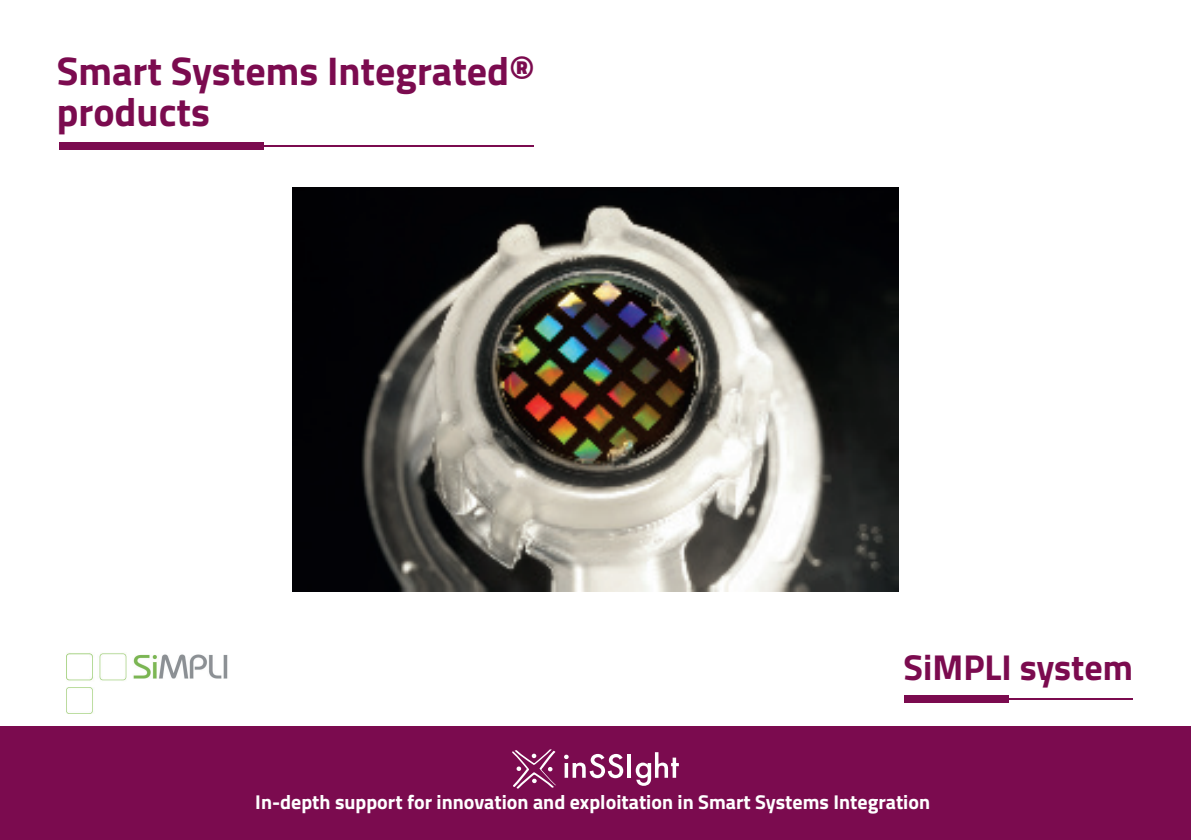
<style>
.page{position:relative;width:1191px;height:840px;background:#fff}
.page>*{position:absolute;margin:0;border:0;box-sizing:border-box;transform-origin:0 0}
.t1{font:700 40px/40px "Titillium";color:#7b0b4f}
.t2{font:700 36px "Titillium";color:#7b0b4f}
.t3{font:700 20px "Titillium";color:#fff}
</style>
<div class="page">
<div style="left:0;top:726px;width:1191px;height:113px;background:#7b0b4f"></div>
<svg style="left:564px;top:753px;width:59px;height:24px"></svg>
<hr style="left:627px;top:754px;width:4px;height:23px;background:#fff">
<svg style="left:635px;top:752px;width:44px;height:33px"></svg>
<svg style="left:512px;top:749px;width:44px;height:39px"></svg>
<div style="left:59px;top:142px;width:204px;height:8px;background:#7b0b4f"></div>
<hr style="left:59px;top:145px;width:474px;height:2px;background:#7b0b4f">
<div style="left:904px;top:694px;width:104px;height:8px;background:#7b0b4f"></div>
<hr style="left:904px;top:697px;width:229px;height:2px;background:#7b0b4f">
<img style="left:292px;top:188px;width:606px;height:403px">
<img style="left:66px;top:653px;width:162px;height:60px">
<h1 class="t1" style="left:57px;top:49px;width:480px">Smart Systems Integrated® products</h1>
<h2 class="t2" style="left:903px;top:639px;width:231px">SiMPLI system</h2>
<p class="t3" style="left:255px;top:786px;width:676px">In-depth support for innovation and exploitation in Smart Systems Integration</p>
</div>
